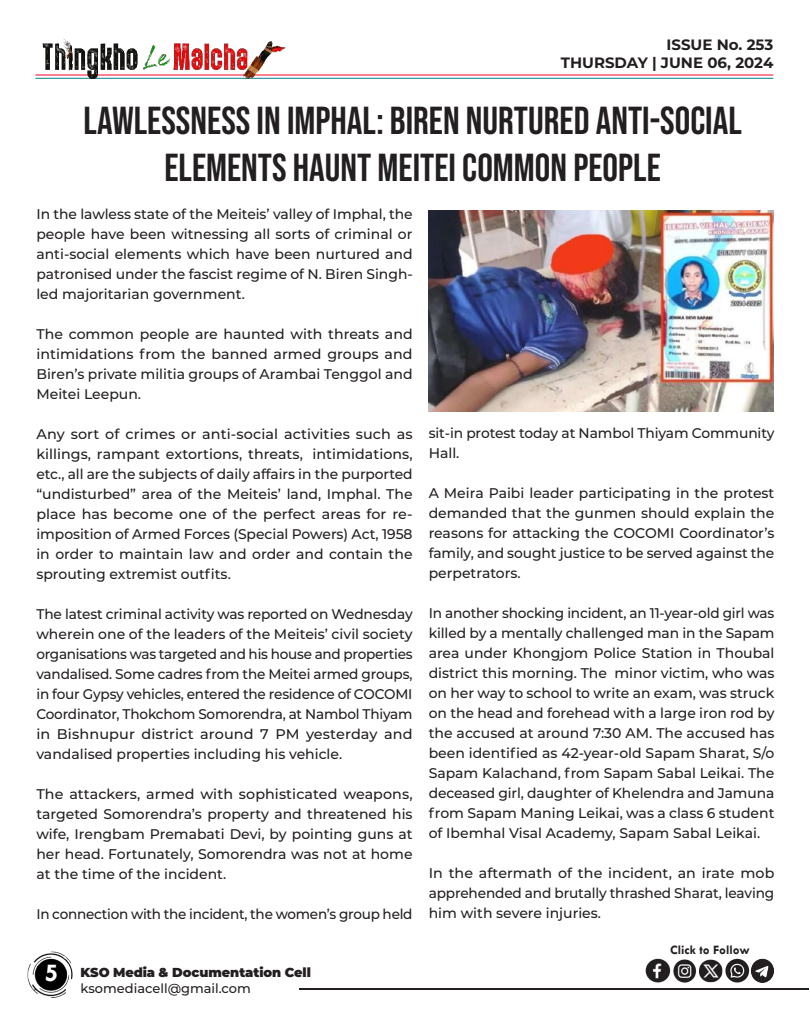
<style>
.page{position:relative;width:810px;height:1013px;background:#fff}
.page>*{position:absolute;margin:0;border:0;box-sizing:border-box;transform-origin:0 0}
.t1{font:39px/46.8px "Bebas Neue";color:#231f20;text-align:center}
.t2{font:700 26px "Tw Cen";color:#fff}
.t3{font:700 15px/18px "Montserrat";color:#231f20;text-align:right}
.t4{font:500 14px/20px "Montserrat";color:#231f20;text-align:justify}
.t5{font:500 14px "Montserrat";letter-spacing:-.02em;color:#231f20}
.t6{font:900 13px "Montserrat";letter-spacing:-.005em;color:#231f20}
.t7{font:500 13px "Montserrat";color:#231f20}
.t8{font:700 13px "Tw Cen";color:#231f20}
</style>
<div class="page">
<hr style="left:299px;top:988px;width:509px;height:1px;background:#231f20">
<img style="left:27px;top:951px;width:46px;height:47px">
<hr style="left:35px;top:74px;width:738px;height:1px;background:#ff002d">
<hr style="left:35px;top:78px;width:738px;height:1px;background:#00848b">
<img style="left:35px;top:38px;width:254px;height:41px">
<img style="left:645px;top:958px;width:129px;height:25px">
<img style="left:429px;top:210px;width:344px;height:202px">
<p class="t3" style="left:561px;top:35px;width:214px">ISSUE No. 253<br>THURSDAY | JUNE 06, 2024</p>
<h1 class="t1" style="left:83px;top:97px;width:660px">LAWLESSNESS IN IMPHAL: BIREN NURTURED ANTI-SOCIAL<br>ELEMENTS HAUNT MEITEI COMMON PEOPLE</h1>
<p class="t4" style="left:36px;top:203px;width:378px">In the lawless state of the Meiteis’ valley of Imphal, the people have been witnessing all sorts of criminal or anti-social elements which have been nurtured and patronised under the fascist regime of N. Biren Singh&shy;led majoritarian government.</p>
<p class="t4" style="left:36px;top:323px;width:378px">The common people are haunted with threats and intimidations from the banned armed groups and Biren’s private militia groups of Arambai Tenggol and Meitei Leepun.</p>
<p class="t4" style="left:36px;top:423px;width:378px">Any sort of crimes or anti-social activities such as killings, rampant extortions, threats, intimidations, etc., all are the subjects of daily affairs in the purported “undisturbed” area of the Meiteis’ land, Imphal. The place has become one of the perfect areas for re&shy;imposition of Armed Forces (Special Powers) Act, 1958 in order to maintain law and order and contain the sprouting extremist outfits.</p>
<p class="t4" style="left:36px;top:603px;width:378px">The latest criminal activity was reported on Wednesday wherein one of the leaders of the Meiteis’ civil society organisations was targeted and his house and properties vandalised. Some cadres from the Meitei armed groups, in four Gypsy vehicles, entered the residence of COCOMI Coordinator, Thokchom Somorendra, at Nambol Thiyam in Bishnupur district around 7 PM yesterday and vandalised properties including his vehicle.</p>
<p class="t4" style="left:36px;top:783px;width:378px">The attackers, armed with sophisticated weapons, targeted Somorendra’s property and threatened his wife, Irengbam Premabati Devi, by pointing guns at her head. Fortunately, Somorendra was not at home at the time of the incident.</p>
<p class="t5" style="left:36px;top:904px;width:378px">In connection with the incident, the women’s group held</p>
<h2 class="t2" style="left:44px;top:957px;width:15px">5</h2>
<p class="t6" style="left:81px;top:962px;width:232px">KSO Media &amp; Documentation Cell</p>
<p class="t7" style="left:81px;top:978px;width:172px">ksomediacell@gmail.com</p>
<p class="t4" style="left:429px;top:422px;width:347px">sit-in protest today at Nambol Thiyam Community<br>Hall.</p>
<p class="t4" style="left:429px;top:482px;width:347px">A Meira Paibi leader participating in the protest demanded that the gunmen should explain the reasons for attacking the COCOMI Coordinator’s family, and sought justice to be served against the perpetrators.</p>
<p class="t4" style="left:429px;top:602px;width:347px">In another shocking incident, an 11-year-old girl was killed by a mentally challenged man in the Sapam area under Khongjom Police Station in Thoubal district this morning. The minor victim, who was on her way to school to write an exam, was struck on the head and forehead with a large iron rod by the accused at around 7:30 AM. The accused has been identified as 42-year-old Sapam Sharat, S/o Sapam Kalachand, from Sapam Sabal Leikai. The deceased girl, daughter of Khelendra and Jamuna from Sapam Maning Leikai, was a class 6 student of Ibemhal Visal Academy, Sapam Sabal Leikai.</p>
<p class="t4" style="left:429px;top:862px;width:347px">In the aftermath of the incident, an irate mob apprehended and brutally thrashed Sharat, leaving him with severe injuries.</p>
<p class="t8" style="left:670px;top:942px;width:81px">Click to Follow</p>
</div>
